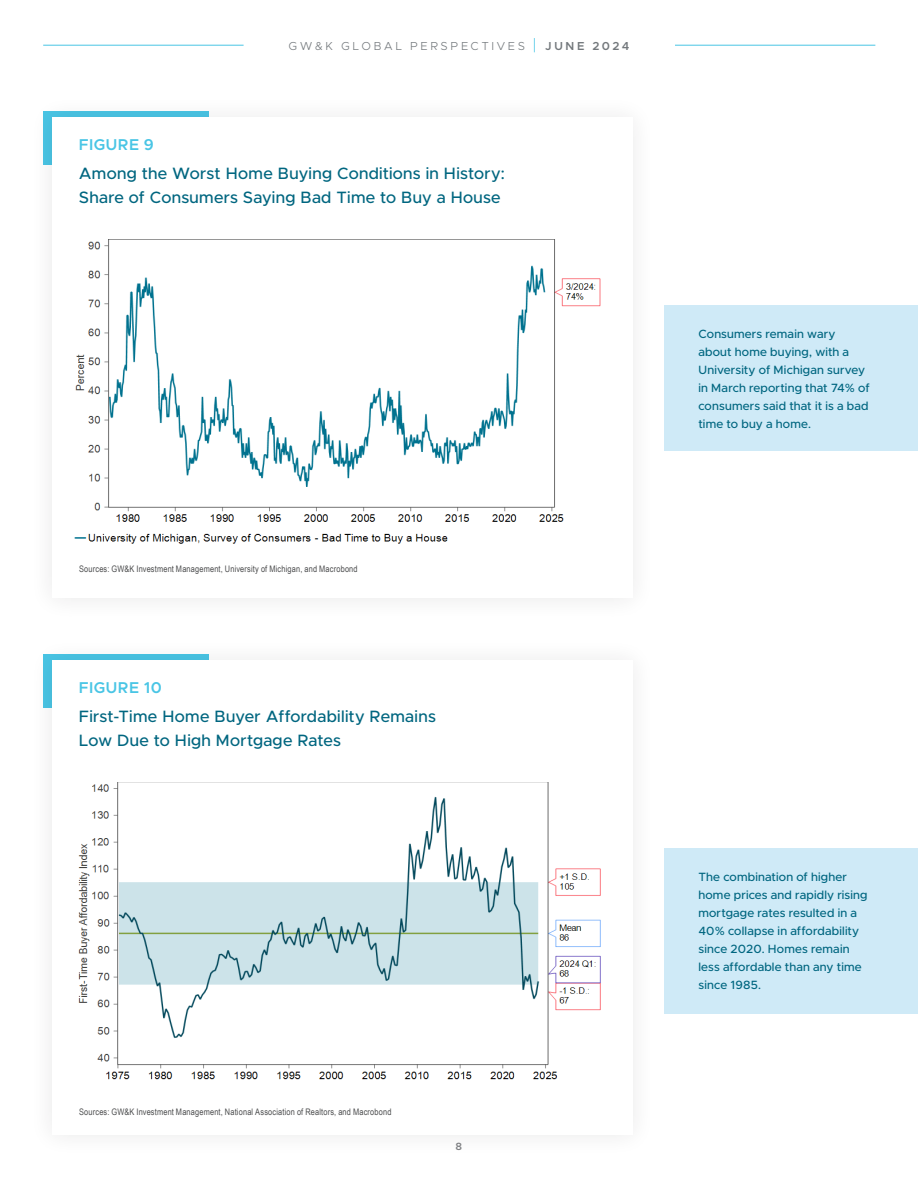
<style>
.page{position:relative;width:918px;height:1188px;background:#fff}
.page>*{position:absolute;margin:0;border:0;box-sizing:border-box;transform-origin:0 0}
.Chart_Title_-_dark_blue{font:500 16.5px/23.2px "Metropolis";letter-spacing:.02em;color:#006680}
.Chart_Number_-_All_caps__cyan{font:600 15.75px "Metropolis";letter-spacing:.03em;color:#49c5e5}
.Chart_Caption_-_Italics{font:500 12px/18px "Metropolis";letter-spacing:.02em;color:#006680}
.t1{font:300 11.7px "Metropolis";letter-spacing:.215em;color:#73787c}
.t2{font:600 10.5px "Metropolis";color:#808285}
.Body_Copy{font:9px "Arial Narrow";letter-spacing:.02em;color:#4b4c4d}
.s1{font-size:17.4px;color:#49c5e5}
.s2{font-weight:600}
</style>
<div class="page">
<hr style="left:43px;top:45px;width:201px;height:1px;background:#49c5e5">
<hr style="left:675px;top:45px;width:200px;height:1px;background:#49c5e5">
<img style="left:74px;top:240px;width:527px;height:304px">
<div style="left:664px;top:305px;width:254px;height:146px;background:#cfeaf7"></div>
<img style="left:78px;top:783px;width:523px;height:297px">
<div style="left:664px;top:848px;width:254px;height:165px;background:#cfeaf7"></div>
<p class="t1" style="left:289px;top:38px;width:342px">GW&amp;K GLOBAL PERSPECTIVES <span class="s1">|</span> <span class="s2">JUNE 2024</span></p>
<p class="Chart_Number_-_All_caps__cyan" style="left:79px;top:134px;width:77px">FIGURE 9</p>
<p class="Chart_Title_-_dark_blue" style="left:79px;top:162px;width:428px">Among the Worst Home Buying Conditions in History:<br>Share of Consumers Saying Bad Time to Buy a House</p>
<p class="Body_Copy" style="left:79px;top:562px;width:280px">Sources: GW&amp;K Investment Management, University of Michigan, and Macrobond</p>
<p class="Chart_Number_-_All_caps__cyan" style="left:79px;top:677px;width:85px">FIGURE 10</p>
<p class="Chart_Title_-_dark_blue" style="left:79px;top:705px;width:358px">First-Time Home Buyer Affordability Remains<br>Low Due to High Mortgage Rates</p>
<p class="Body_Copy" style="left:79px;top:1105px;width:314px">Sources: GW&amp;K Investment Management, National Association of Realtors, and Macrobond</p>
<p class="t2" style="left:456px;top:1140px;width:8px">8</p>
<p class="Chart_Caption_-_Italics" style="left:698px;top:325px;width:173px">Consumers remain wary about home buying, with a<br>University of Michigan survey in March reporting that 74% of consumers said that it is a bad time to buy a home.</p>
<p class="Chart_Caption_-_Italics" style="left:698px;top:868px;width:171px">The combination of higher home prices and rapidly rising mortgage rates resulted in a<br>40% collapse in affordability since 2020. Homes remain less affordable than any time since 1985.</p>
</div>
